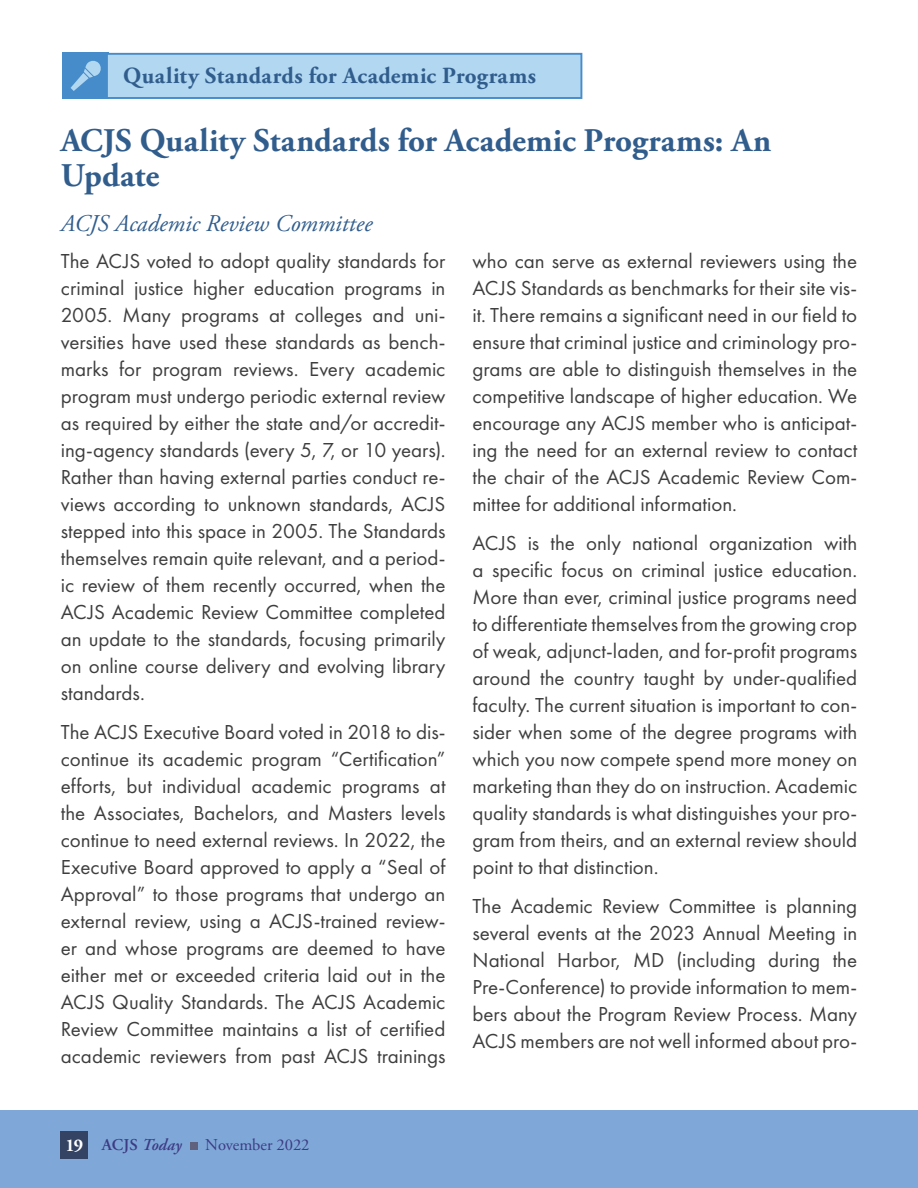
<style>
.page{position:relative;width:918px;height:1188px;background:#fff}
.page>*{position:absolute;margin:0;border:0;box-sizing:border-box;transform-origin:0 0}
.Section__Title{font:700 33px/34.5px "Adobe Garamond Pro";color:#315d8d}
.Section__Title-2{font:italic 24px "Adobe Garamond Pro";color:#315d8d}
.Section__Head___Book{font:700 23.1px "Adobe Garamond Pro";letter-spacing:.02em;color:#315d8d}
.t1{font:21px/27px "Futura PT";color:#3e3e3f;text-align:justify}
.Body{font:700 18px "Adobe Garamond Pro";color:#fff}
.Body-2{font:16.5px "Adobe Garamond Pro";letter-spacing:-.005em;color:#3d3b83}
.Body-3{font:italic 600 16.5px "Adobe Garamond Pro";letter-spacing:.005em;color:#3d3b83}
.s1{font-style:normal}
</style>
<div class="page">
<div style="left:63px;top:53px;width:46px;height:46px;background:#478cca"></div>
<svg style="left:71px;top:60px;width:30px;height:31px"></svg>
<div style="left:106px;top:53px;width:476px;height:46px;background:#b1d7f1;border:2px solid #478cca"></div>
<div style="left:0;top:1110px;width:918px;height:78px;background:#7fa7d8"></div>
<div style="left:61px;top:1131px;width:27px;height:27px;background:#344264"></div>
<div style="left:190px;top:1142px;width:7px;height:7px;background:#60617c"></div>
<p class="Section__Head___Book" style="left:123px;top:62px;width:414px">Quality Standards for Academic Programs</p>
<p class="Section__Title" style="left:61px;top:124px;width:712px">ACJS Quality Standards for Academic Programs: An<br>Update</p>
<p class="Section__Title-2" style="left:61px;top:209px;width:313px">ACJS Academic Review Committee</p>
<p class="t1" style="left:61px;top:247px;width:386px">The ACJS voted to adopt quality standards for criminal justice higher education programs in 2005. Many programs at colleges and uni&shy;versities have used these standards as bench&shy;marks for program reviews. Every academic program must undergo periodic external review as required by either the state and/or accredit&shy;ing-agency standards (every 5, 7, or 10 years).<br>Rather than having external parties conduct re&shy;views according to unknown standards, ACJS stepped into this space in 2005. The Standards themselves remain quite relevant, and a period&shy;ic review of them recently occurred, when the ACJS Academic Review Committee completed an update to the standards, focusing primarily on online course delivery and evolving library standards.</p>
<p class="t1" style="left:61px;top:718px;width:386px">The ACJS Executive Board voted in 2018 to dis&shy;continue its academic program “Certification” efforts, but individual academic programs at the Associates, Bachelors, and Masters levels continue to need external reviews. In 2022, the Executive Board approved to apply a “Seal of Approval” to those programs that undergo an external review, using a ACJS-trained review&shy;er and whose programs are deemed to have either met or exceeded criteria laid out in the ACJS Quality Standards. The ACJS Academic Review Committee maintains a list of certified academic reviewers from past ACJS trainings</p>
<p class="t1" style="left:472px;top:247px;width:386px">who can serve as external reviewers using the ACJS Standards as benchmarks for their site vis&shy;it. There remains a significant need in our field to ensure that criminal justice and criminology pro&shy;grams are able to distinguish themselves in the competitive landscape of higher education. We encourage any ACJS member who is anticipat&shy;ing the need for an external review to contact the chair of the ACJS Academic Review Com&shy;mittee for additional information.</p>
<p class="t1" style="left:472px;top:529px;width:386px">ACJS is the only national organization with a specific focus on criminal justice education.<br>More than ever, criminal justice programs need to differentiate themselves from the growing crop of weak, adjunct-laden, and for-profit programs around the country taught by under-qualified faculty. The current situation is important to con&shy;sider when some of the degree programs with which you now compete spend more money on marketing than they do on instruction. Academic quality standards is what distinguishes your pro&shy;gram from theirs, and an external review should point to that distinction.</p>
<p class="t1" style="left:472px;top:892px;width:386px">The Academic Review Committee is planning several events at the 2023 Annual Meeting in National Harbor, MD (including during the Pre-Conference) to provide information to mem&shy;bers about the Program Review Process. Many ACJS members are not well informed about pro-</p>
<p class="Body" style="left:65px;top:1135px;width:19px">19</p>
<p class="Body-3" style="left:102px;top:1135px;width:81px"><span class="s1">ACJS</span> Today</p>
<p class="Body-2" style="left:205px;top:1135px;width:106px">November 2022</p>
</div>
